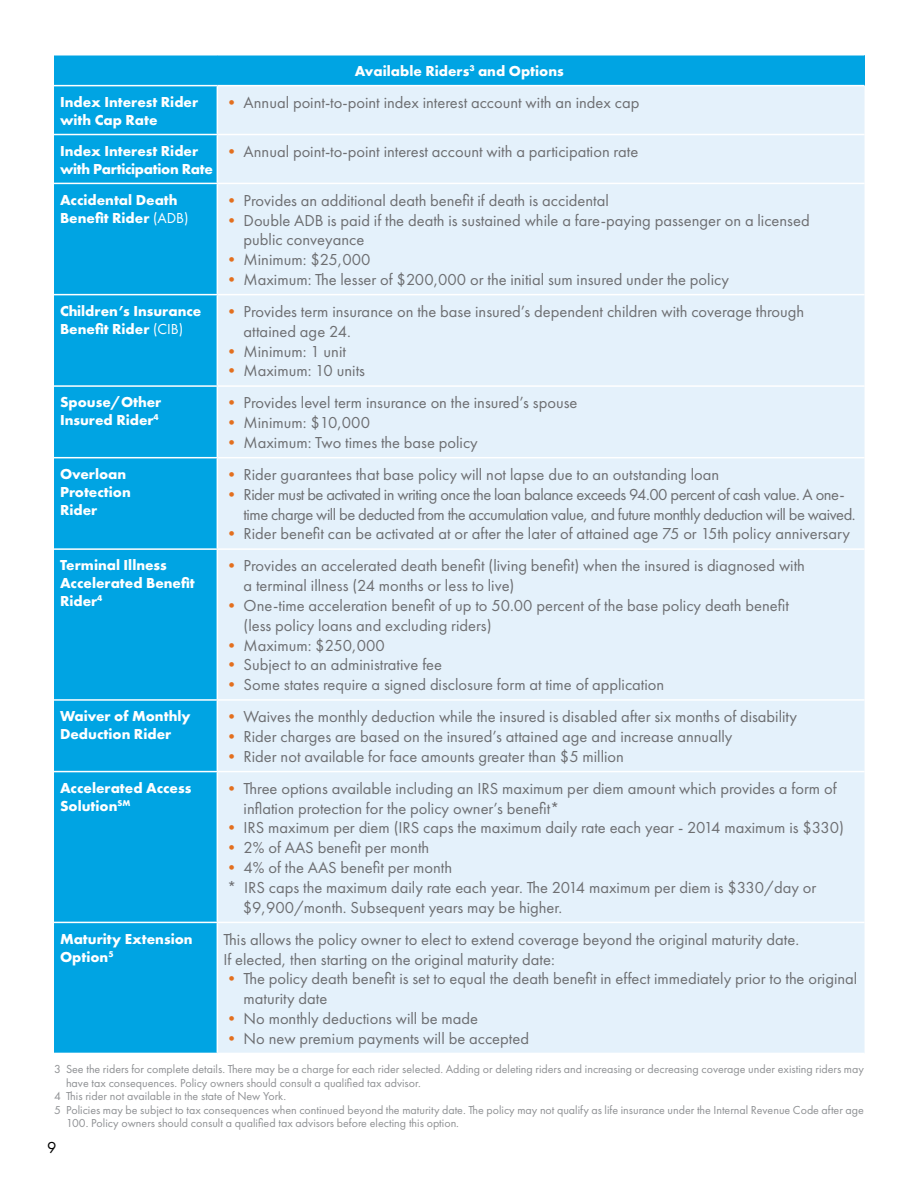
<style>
.page{position:relative;width:918px;height:1188px;background:#fff}
.page>*{position:absolute;margin:0;border:0;box-sizing:border-box;transform-origin:0 0}
.t1{font:16.5px/19.8px "Futura PT";color:#6d6e71}
.t2{font:16.5px/19.8px "Futura PT";letter-spacing:-.03em;color:#6d6e71}
.t3{font:16.5px "Futura PT";color:#000}
.t4{font:700 15px/18px "Futura PT";color:#fff}
.t5{font:700 15px/18px "Futura PT";letter-spacing:-.02em;color:#fff}
.t6{font:12px "Futura PT";color:#8f9194}
.s1{color:#e36f1e}
.s2{font-weight:400}
</style>
<div class="page">
<div style="left:54px;top:55px;width:811px;height:31px;background:#00a4e3"></div>
<div style="left:54px;top:86px;width:163px;height:967px;background:#00a4e3"></div>
<div style="left:218px;top:86px;width:647px;height:967px;background:#e4f1fb"></div>
<hr style="left:54px;top:54px;width:163px;height:2px;background:#fff">
<hr style="left:217px;top:54px;width:648px;height:2px;background:#fff">
<hr style="left:54px;top:85px;width:163px;height:1px;background:#fff">
<hr style="left:217px;top:85px;width:648px;height:1px;background:#fff">
<hr style="left:54px;top:134px;width:163px;height:1px;background:#fff">
<hr style="left:217px;top:134px;width:648px;height:1px;background:#fff">
<hr style="left:54px;top:183px;width:163px;height:1px;background:#fff">
<hr style="left:217px;top:183px;width:648px;height:1px;background:#fff">
<hr style="left:54px;top:294px;width:163px;height:1px;background:#fff">
<hr style="left:217px;top:294px;width:648px;height:1px;background:#fff">
<hr style="left:54px;top:385px;width:163px;height:2px;background:#fff">
<hr style="left:217px;top:385px;width:648px;height:2px;background:#fff">
<hr style="left:54px;top:457px;width:163px;height:1px;background:#fff">
<hr style="left:217px;top:457px;width:648px;height:1px;background:#fff">
<hr style="left:54px;top:548px;width:163px;height:2px;background:#fff">
<hr style="left:217px;top:548px;width:648px;height:2px;background:#fff">
<hr style="left:54px;top:699px;width:163px;height:2px;background:#fff">
<hr style="left:217px;top:699px;width:648px;height:2px;background:#fff">
<hr style="left:54px;top:771px;width:163px;height:1px;background:#fff">
<hr style="left:217px;top:771px;width:648px;height:1px;background:#fff">
<hr style="left:54px;top:922px;width:163px;height:1px;background:#fff">
<hr style="left:217px;top:922px;width:648px;height:1px;background:#fff">
<p class="t4" style="left:355px;top:62px;width:211px">Available Riders<sup>3</sup> and Options</p>
<p class="t4" style="left:60px;top:92px;width:140px">Index Interest Rider with Cap Rate</p>
<p class="t1" style="left:223px;top:92px;width:418px"><span class="s1">•</span> Annual point-to-point index interest account with an index cap</p>
<p class="t5" style="left:60px;top:141px;width:154px">Index Interest Rider with Participation Rate</p>
<p class="t1" style="left:223px;top:141px;width:416px"><span class="s1">•</span> Annual point-to-point interest account with a participation rate</p>
<p class="t4" style="left:60px;top:190px;width:130px">Accidental Death<br>Benefit Rider <span class="s2">(ADB)</span></p>
<p class="t1" style="left:223px;top:190px;width:387px"><span class="s1">•</span> Provides an additional death benefit if death is accidental</p>
<p class="t1" style="left:244px;top:210px;width:568px;text-indent:-20px"><span class="s1">•</span> Double ADB is paid if the death is sustained while a fare-paying passenger on a licensed public conveyance</p>
<p class="t1" style="left:223px;top:250px;width:149px"><span class="s1">•</span> Minimum: $25,000</p>
<p class="t1" style="left:223px;top:269px;width:507px"><span class="s1">•</span> Maximum: The lesser of $200,000 or the initial sum insured under the policy</p>
<p class="t4" style="left:60px;top:301px;width:143px">Children’s Insurance<br>Benefit Rider <span class="s2">(CIB)</span></p>
<p class="t1" style="left:244px;top:301px;width:562px;text-indent:-20px"><span class="s1">•</span> Provides term insurance on the base insured’s dependent children with coverage through attained age 24.</p>
<p class="t1" style="left:223px;top:341px;width:124px"><span class="s1">•</span> Minimum: 1 unit</p>
<p class="t1" style="left:223px;top:361px;width:143px"><span class="s1">•</span> Maximum: 10 units</p>
<p class="t4" style="left:60px;top:393px;width:103px">Spouse/Other<br>Insured Rider<sup>4</sup></p>
<p class="t1" style="left:223px;top:393px;width:356px"><span class="s1">•</span> Provides level term insurance on the insured’s spouse</p>
<p class="t1" style="left:223px;top:413px;width:148px"><span class="s1">•</span> Minimum: $10,000</p>
<p class="t1" style="left:223px;top:432px;width:256px"><span class="s1">•</span> Maximum: Two times the base policy</p>
<p class="t4" style="left:60px;top:464px;width:72px">Overloan<br>Protection<br>Rider</p>
<p class="t1" style="left:223px;top:465px;width:497px"><span class="s1">•</span> Rider guarantees that base policy will not lapse due to an outstanding loan</p>
<p class="t2" style="left:244px;top:484px;width:614px;text-indent:-20px"><span class="s1">•</span> Rider must be activated in writing once the loan balance exceeds 94.00 percent of cash value. A one&shy;time charge will be deducted from the accumulation value, and future monthly deduction will be waived.</p>
<p class="t1" style="left:223px;top:524px;width:628px"><span class="s1">•</span> Rider benefit can be activated at or after the later of attained age 75 or 15th policy anniversary</p>
<p class="t4" style="left:60px;top:556px;width:136px">Terminal Illness<br>Accelerated Benefit<br>Rider<sup>4</sup></p>
<p class="t1" style="left:244px;top:556px;width:563px;text-indent:-20px"><span class="s1">•</span> Provides an accelerated death benefit (living benefit) when the insured is diagnosed with a terminal illness (24 months or less to live)</p>
<p class="t1" style="left:244px;top:596px;width:547px;text-indent:-20px"><span class="s1">•</span> One-time acceleration benefit of up to 50.00 percent of the base policy death benefit (less policy loans and excluding riders)</p>
<p class="t1" style="left:223px;top:635px;width:163px"><span class="s1">•</span> Maximum: $250,000</p>
<p class="t1" style="left:223px;top:655px;width:220px"><span class="s1">•</span> Subject to an administrative fee</p>
<p class="t1" style="left:223px;top:675px;width:442px"><span class="s1">•</span> Some states require a signed disclosure form at time of application</p>
<p class="t4" style="left:60px;top:707px;width:132px">Waiver of Monthly<br>Deduction Rider</p>
<p class="t1" style="left:223px;top:707px;width:575px"><span class="s1">•</span> Waives the monthly deduction while the insured is disabled after six months of disability</p>
<p class="t1" style="left:223px;top:727px;width:511px"><span class="s1">•</span> Rider charges are based on the insured’s attained age and increase annually</p>
<p class="t1" style="left:223px;top:746px;width:402px"><span class="s1">•</span> Rider not available for face amounts greater than $5 million</p>
<p class="t4" style="left:60px;top:778px;width:133px">Accelerated Access<br>Solution<sup>SM</sup></p>
<p class="t1" style="left:244px;top:778px;width:595px;text-indent:-20px"><span class="s1">•</span> Three options available including an IRS maximum per diem amount which provides a form of inflation protection for the policy owner’s benefit*</p>
<p class="t1" style="left:223px;top:818px;width:622px"><span class="s1">•</span> IRS maximum per diem (IRS caps the maximum daily rate each year - 2014 maximum is $330)</p>
<p class="t1" style="left:223px;top:838px;width:207px"><span class="s1">•</span> 2% of AAS benefit per month</p>
<p class="t1" style="left:223px;top:858px;width:230px"><span class="s1">•</span> 4% of the AAS benefit per month</p>
<p class="t1" style="left:227px;top:877px;width:591px">* IRS caps the maximum daily rate each year. The 2014 maximum per diem is $330/day or</p>
<p class="t1" style="left:243px;top:897px;width:321px">$9,900/month. Subsequent years may be higher.</p>
<p class="t4" style="left:60px;top:929px;width:134px">Maturity Extension<br>Option<sup>5</sup></p>
<p class="t1" style="left:223px;top:929px;width:577px">This allows the policy owner to elect to extend coverage beyond the original maturity date.<br>If elected, then starting on the original maturity date:</p>
<p class="t1" style="left:244px;top:969px;width:615px;text-indent:-20px"><span class="s1">•</span> The policy death benefit is set to equal the death benefit in effect immediately prior to the original maturity date</p>
<p class="t1" style="left:223px;top:1008px;width:256px"><span class="s1">•</span> No monthly deductions will be made</p>
<p class="t1" style="left:223px;top:1028px;width:307px"><span class="s1">•</span> No new premium payments will be accepted</p>
<p class="t6" style="left:54px;top:1062px;width:812px">3 See the riders for complete details. There may be a charge for each rider selected. Adding or deleting riders and increasing or decreasing coverage under existing riders may</p>
<p class="t6" style="left:66px;top:1076px;width:356px">have tax consequences. Policy owners should consult a qualified tax advisor.</p>
<p class="t6" style="left:54px;top:1089px;width:234px">4 This rider not available in the state of New York.</p>
<p class="t6" style="left:54px;top:1103px;width:811px">5 Policies may be subject to tax consequences when continued beyond the maturity date. The policy may not qualify as life insurance under the Internal Revenue Code after age</p>
<p class="t6" style="left:66px;top:1116px;width:395px">100. Policy owners should consult a qualified tax advisors before electing this option.</p>
<p class="t3" style="left:47px;top:1138px;width:11px">9</p>
</div>
